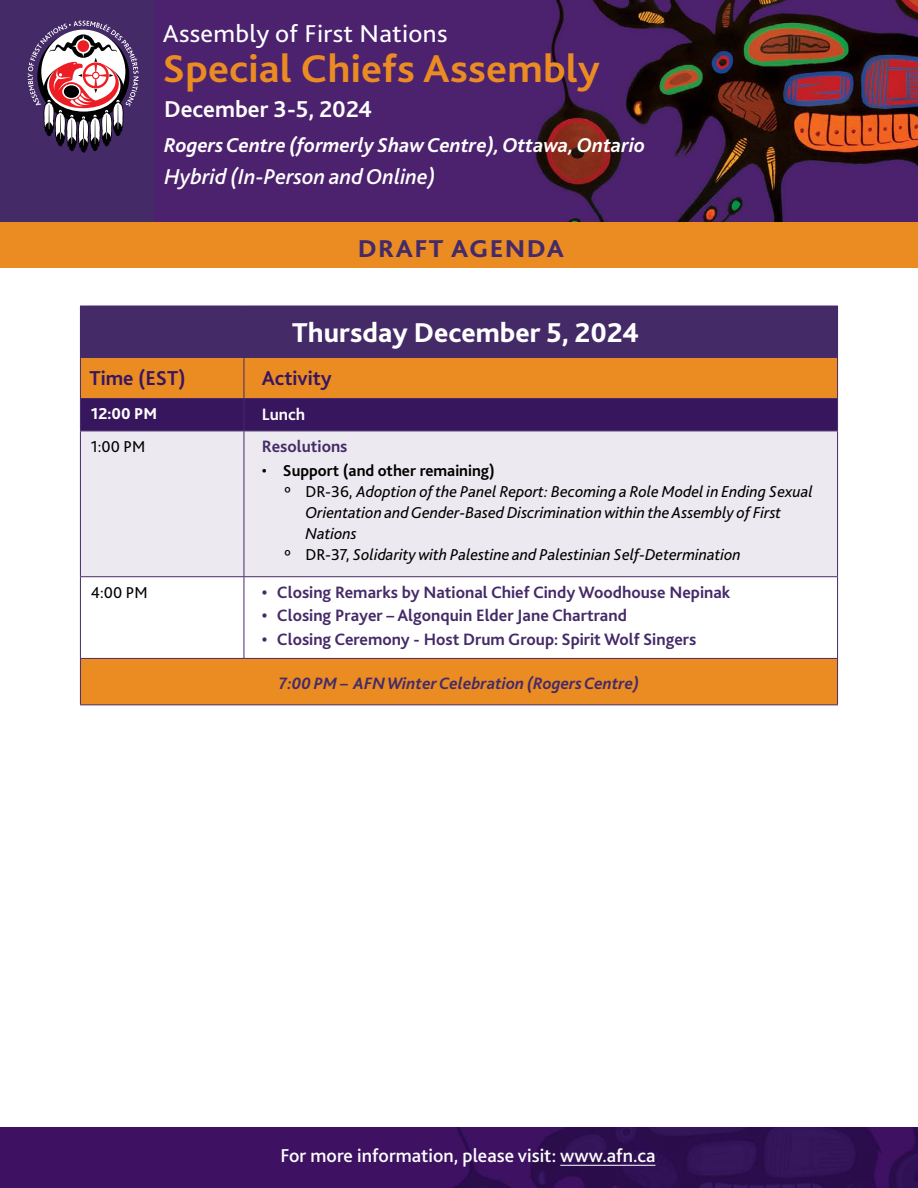
<style>
.page{position:relative;width:918px;height:1188px;background:#fff}
.page>*{position:absolute;margin:0;border:0;box-sizing:border-box;transform-origin:0 0}
.t1{font:700 40.5px "Bliss 2";letter-spacing:.005em;color:#eb8c23;scale:1.05 1}
.t2{font:800 28.5px "Bliss 2";color:#fff}
.t3{font:25.5px "Bliss 2";letter-spacing:.01em;color:#fff;scale:1.05 1}
.t4{font:800 25.5px "Bliss 2";letter-spacing:.05em;color:#452a68;scale:1.05 1}
.t5{font:700 24px "Bliss 2";color:#fff}
.t6{font:italic 500 22.5px "Bliss 2";color:#fff}
.t7{font:italic 700 21px "Bliss 2";color:#fff}
.t8{font:700 21px "Bliss 2";color:#38165e}
.t9{font:500 19.5px "Bliss 2";color:#fff}
.t10{font:700 17.25px "Bliss 2";color:#452a68}
.t11{font:italic 700 17.25px "Bliss 2";color:#452a68}
.t12{font:700 17.25px "Bliss 2";color:#fff}
.t13{font:italic 16.5px "Bliss 2";color:#000}
.t14{font:700 16.5px "Bliss 2";color:#000}
.t15{font:16.5px "Bliss 2";color:#000}
.t16{font:800 16.5px "Bliss 2";color:#fff}
.s1{font-weight:400}
.s2{font-style:normal}
</style>
<div class="page">
<div style="left:0;top:0;width:918px;height:234px;background:#4c226e"></div>
<img style="left:534px;top:0;width:384px;height:222px">
<svg style="left:28px;top:21px;width:111px;height:132px"></svg>
<div style="left:0;top:222px;width:918px;height:46px;background:#eb8c23"></div>
<img style="left:0;top:1128px;width:918px;height:60px">
<hr style="left:560px;top:1165px;width:95px;height:1px;background:#fff">
<div style="left:80px;top:306px;width:758px;height:51px;background:#452a68"></div>
<div style="left:81px;top:358px;width:756px;height:346px;background:#eb8c23"></div>
<div style="left:81px;top:399px;width:756px;height:32px;background:#38165e"></div>
<div style="left:81px;top:432px;width:756px;height:144px;background:#eceaf0"></div>
<svg style="left:81px;top:577px;width:756px;height:81px"></svg>
<hr style="left:80px;top:357px;width:164px;height:1px;background:#452a68">
<hr style="left:80px;top:358px;width:1px;height:40px;background:#452a68">
<hr style="left:244px;top:357px;width:594px;height:1px;background:#452a68">
<hr style="left:244px;top:358px;width:1px;height:40px;background:#452a68">
<hr style="left:837px;top:358px;width:1px;height:40px;background:#452a68">
<hr style="left:80px;top:398px;width:164px;height:1px;background:#452a68">
<hr style="left:80px;top:399px;width:1px;height:32px;background:#452a68">
<hr style="left:244px;top:398px;width:594px;height:1px;background:#452a68">
<hr style="left:244px;top:399px;width:1px;height:32px;background:#452a68">
<hr style="left:837px;top:399px;width:1px;height:32px;background:#452a68">
<hr style="left:80px;top:431px;width:164px;height:1px;background:#452a68">
<hr style="left:80px;top:431px;width:1px;height:145px;background:#452a68">
<hr style="left:244px;top:431px;width:594px;height:1px;background:#452a68">
<hr style="left:244px;top:431px;width:1px;height:145px;background:#452a68">
<hr style="left:837px;top:431px;width:1px;height:145px;background:#452a68">
<hr style="left:80px;top:576px;width:164px;height:1px;background:#452a68">
<hr style="left:80px;top:577px;width:1px;height:81px;background:#452a68">
<hr style="left:244px;top:576px;width:594px;height:1px;background:#452a68">
<hr style="left:244px;top:577px;width:1px;height:81px;background:#452a68">
<hr style="left:837px;top:577px;width:1px;height:81px;background:#452a68">
<hr style="left:80px;top:658px;width:164px;height:1px;background:#452a68">
<hr style="left:80px;top:659px;width:1px;height:45px;background:#452a68">
<hr style="left:244px;top:658px;width:594px;height:1px;background:#452a68">
<hr style="left:837px;top:659px;width:1px;height:45px;background:#452a68">
<hr style="left:80px;top:704px;width:164px;height:1px;background:#452a68">
<hr style="left:244px;top:704px;width:594px;height:1px;background:#452a68">
<h3 class="t3" style="left:163px;top:18px;width:273px">Assembly of First Nations</h3>
<h1 class="t1" style="left:162px;top:43px;width:418px">Special Chiefs Assembly</h1>
<h3 class="t5" style="left:164px;top:94px;width:210px">December 3-5, 2024</h3>
<p class="t7" style="left:164px;top:132px;width:483px">Rogers Centre (formerly Shaw Centre), Ottawa, Ontario</p>
<h3 class="t6" style="left:164px;top:163px;width:273px">Hybrid (In-Person and Online)</h3>
<h3 class="t4" style="left:358px;top:232px;width:198px">DRAFT AGENDA</h3>
<h2 class="t2" style="left:292px;top:315px;width:348px">Thursday December 5, 2024</h2>
<p class="t8" style="left:89px;top:365px;width:98px">Time (EST)</p>
<p class="t8" style="left:262px;top:365px;width:71px">Activity</p>
<p class="t16" style="left:91px;top:404px;width:68px">12:00 PM</p>
<p class="t12" style="left:262px;top:403px;width:45px">Lunch</p>
<p class="t15" style="left:91px;top:436px;width:56px">1:00 PM</p>
<p class="t10" style="left:262px;top:436px;width:87px">Resolutions</p>
<p class="t14" style="left:262px;top:460px;width:235px"><span class="s1">•</span> Support (and other remaining)</p>
<p class="t13" style="left:284px;top:481px;width:530px"><span class="s2">º DR-36,</span> Adoption of the Panel Report: Becoming a Role Model in Ending Sexual</p>
<p class="t13" style="left:305px;top:502px;width:477px">Orientation and Gender-Based Discrimination within the Assembly of First</p>
<p class="t13" style="left:305px;top:523px;width:53px">Nations</p>
<p class="t13" style="left:284px;top:544px;width:458px"><span class="s2">º DR-37,</span> Solidarity with Palestine and Palestinian Self-Determination</p>
<p class="t15" style="left:91px;top:582px;width:58px">4:00 PM</p>
<p class="t10" style="left:262px;top:582px;width:470px">• Closing Remarks by National Chief Cindy Woodhouse Nepinak</p>
<p class="t10" style="left:262px;top:605px;width:367px">• Closing Prayer – Algonquin Elder Jane Chartrand</p>
<p class="t10" style="left:262px;top:628px;width:436px">• Closing Ceremony - Host Drum Group: Spirit Wolf Singers</p>
<p class="t11" style="left:279px;top:673px;width:362px">7:00 PM – AFN Winter Celebration (Rogers Centre)</p>
<p class="t9" style="left:280px;top:1144px;width:377px">For more information, please visit: www.afn.ca</p>
</div>
